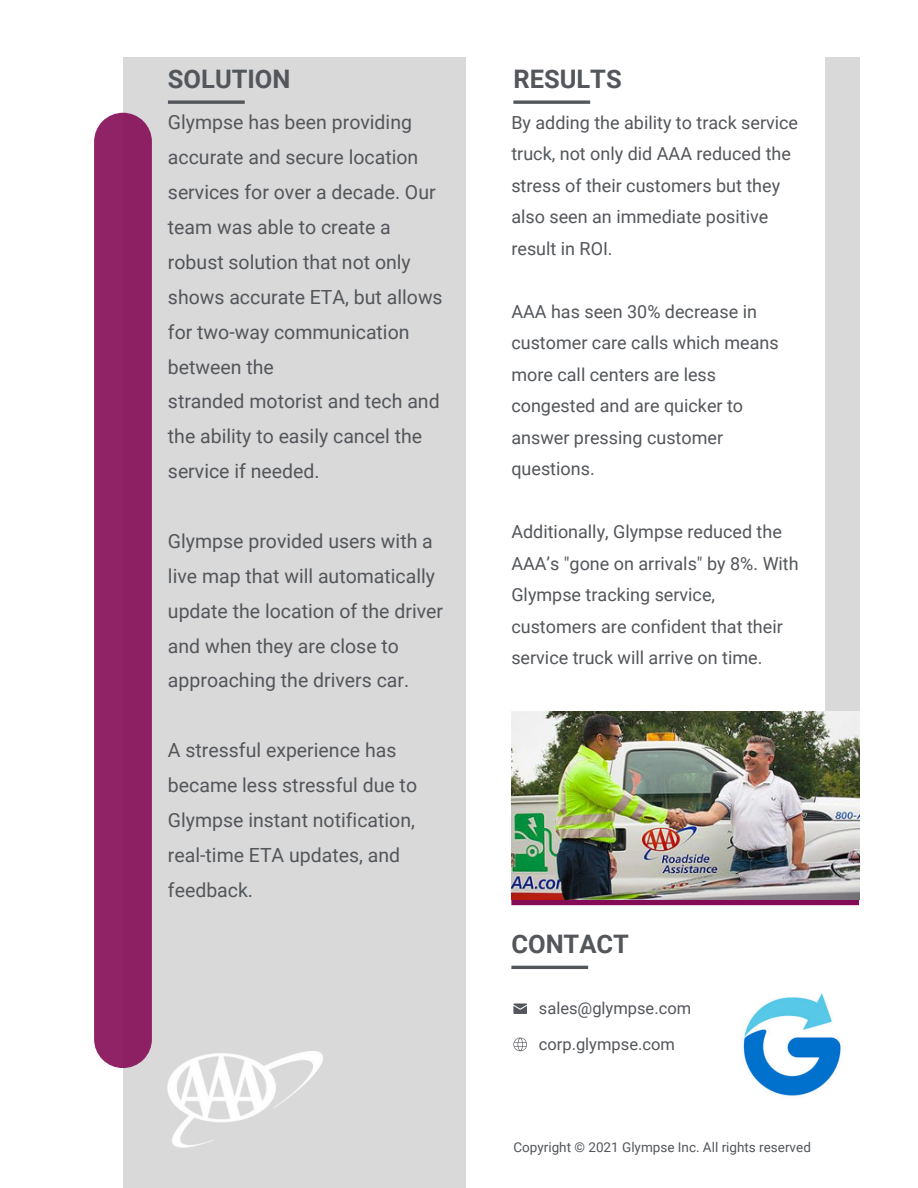
<style>
.page{position:relative;width:918px;height:1188px;background:#fff}
.page>*{position:absolute;margin:0;border:0;box-sizing:border-box;transform-origin:0 0}
.t1{font:700 25.5px "Roboto";color:#53565a}
.t2{font:19.5px/35px "Roboto";color:#53565a}
.t3{font:18px/31.5px "Roboto";color:#53565a}
.t4{font:16.5px/36px "Roboto";color:#53565a}
.t5{font:13.5px "Roboto";color:#53565a}
</style>
<div class="page">
<div style="left:825px;top:57px;width:34px;height:843px;background:#d9d9d9"></div>
<div style="left:123px;top:57px;width:343px;height:1131px;background:#d9d9d9"></div>
<svg style="left:513px;top:100px;width:77px;height:4px"></svg>
<hr style="left:511px;top:966px;width:77px;height:3px;background:#53565a">
<div style="left:94px;top:113px;width:58px;height:955px;background:#902366"></div>
<div style="left:511px;top:900px;width:348px;height:5px;background:#840b55"></div>
<svg style="left:168px;top:100px;width:77px;height:4px"></svg>
<img style="left:742px;top:993px;width:99px;height:104px">
<img style="left:511px;top:711px;width:348px;height:188px">
<svg style="left:513px;top:1003px;width:14px;height:11px"></svg>
<svg style="left:513px;top:1038px;width:14px;height:13px"></svg>
<img style="left:168px;top:1052px;width:154px;height:95px">
<h1 class="t1" style="left:168px;top:61px;width:124px">SOLUTION</h1>
<p class="t2" style="left:168px;top:104px;width:276px">Glympse has been providing accurate and secure location services for over a decade. Our team was able to create a robust solution that not only shows accurate ETA, but allows for two-way communication between the<br>stranded motorist and tech and the ability to easily cancel the service if needed.</p>
<p class="t2" style="left:168px;top:523px;width:277px">Glympse provided users with a live map that will automatically update the location of the driver and when they are close to approaching the drivers car.</p>
<p class="t2" style="left:168px;top:732px;width:251px">A stressful experience has became less stressful due to<br>Glympse instant notification, real-time ETA updates, and feedback.</p>
<h1 class="t1" style="left:513px;top:61px;width:110px">RESULTS</h1>
<p class="t3" style="left:511px;top:106px;width:288px">By adding the ability to track service truck, not only did AAA reduced the stress of their customers but they also seen an immediate positive result in ROI.</p>
<p class="t3" style="left:511px;top:295px;width:269px">AAA has seen 30% decrease in customer care calls which means more call centers are less congested and are quicker to answer pressing customer questions.</p>
<p class="t3" style="left:511px;top:515px;width:289px">Additionally, Glympse reduced the AAA’s "gone on arrivals" by 8%. With Glympse tracking service, customers are confident that their service truck will arrive on time.</p>
<h1 class="t1" style="left:511px;top:926px;width:119px">CONTACT</h1>
<p class="t4" style="left:539px;top:989px;width:154px">sales@glympse.com corp.glympse.com</p>
<p class="t5" style="left:513px;top:1138px;width:299px">Copyright © 2021 Glympse Inc. All rights reserved</p>
</div>
